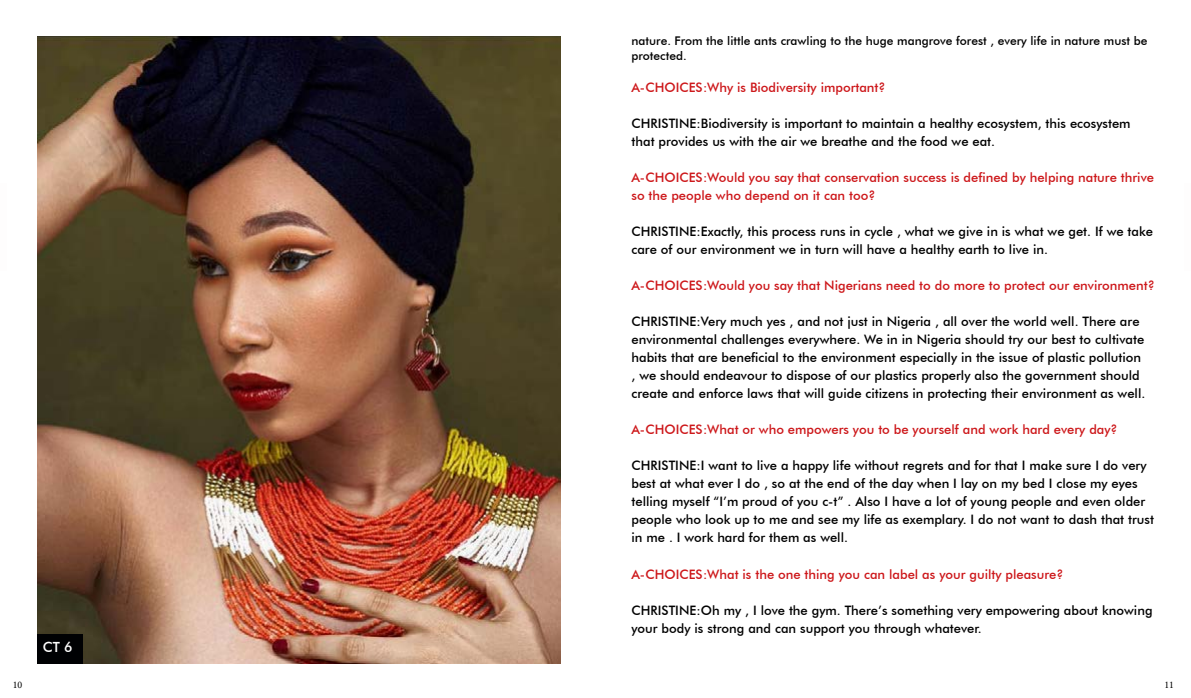
<style>
.page{position:relative;width:1191px;height:698px;background:#fff}
.page>*{position:absolute;margin:0;border:0;box-sizing:border-box;transform-origin:0 0}
.t1{font:500 14px "Futura BT";color:#fff}
.t2{font:500 13px/18px "Futura BT";color:#000}
.t3{font:500 13px/18px "Futura BT";color:#cd171a}
.t4{font:500 12px/14.4px "Futura BT";color:#000}
.t5{font:10px "Minion Pro";color:#000}
</style>
<div class="page">
<img style="left:37px;top:36px;width:523px;height:627px">
<div style="left:37px;top:634px;width:46px;height:29px;background:#000103"></div>
<p class="t1" style="left:43px;top:638px;width:31px">CT 6</p>
<p class="t4" style="left:631px;top:34px;width:517px">nature. From the little ants crawling to the huge mangrove forest , every life in nature must be protected.</p>
<p class="t3" style="left:631px;top:78px;width:256px">A-CHOICES:Why is Biodiversity important?</p>
<p class="t2" style="left:631px;top:114px;width:500px">CHRISTINE:Biodiversity is important to maintain a healthy ecosystem, this ecosystem that provides us with the air we breathe and the food we eat.</p>
<p class="t3" style="left:631px;top:168px;width:524px">A-CHOICES:Would you say that conservation success is defined by helping nature thrive so the people who depend on it can too?</p>
<p class="t2" style="left:631px;top:222px;width:523px">CHRISTINE:Exactly, this process runs in cycle , what we give in is what we get. If we take care of our environment we in turn will have a healthy earth to live in.</p>
<p class="t3" style="left:631px;top:276px;width:525px">A-CHOICES:Would you say that Nigerians need to do more to protect our environment?</p>
<p class="t2" style="left:631px;top:312px;width:515px">CHRISTINE:Very much yes , and not just in Nigeria , all over the world well. There are environmental challenges everywhere. We in in Nigeria should try our best to cultivate habits that are beneficial to the environment especially in the issue of plastic pollution , we should endeavour to dispose of our plastics properly also the government should create and enforce laws that will guide citizens in protecting their environment as well.</p>
<p class="t3" style="left:631px;top:420px;width:487px">A-CHOICES:What or who empowers you to be yourself and work hard every day?</p>
<p class="t2" style="left:631px;top:456px;width:524px">CHRISTINE:I want to live a happy life without regrets and for that I make sure I do very best at what ever I do , so at the end of the day when I lay on my bed I close my eyes telling myself “I’m proud of you c-t” . Also I have a lot of young people and even older people who look up to me and see my life as exemplary. I do not want to dash that trust in me . I work hard for them as well.</p>
<p class="t3" style="left:631px;top:564px;width:433px">A-CHOICES:What is the one thing you can label as your guilty pleasure?</p>
<p class="t2" style="left:631px;top:600px;width:522px">CHRISTINE:Oh my , I love the gym. There’s something very empowering about knowing your body is strong and can support you through whatever.</p>
<p class="t5" style="left:13px;top:677px;width:11px">10</p>
<p class="t5" style="left:1164px;top:677px;width:11px">11</p>
</div>
